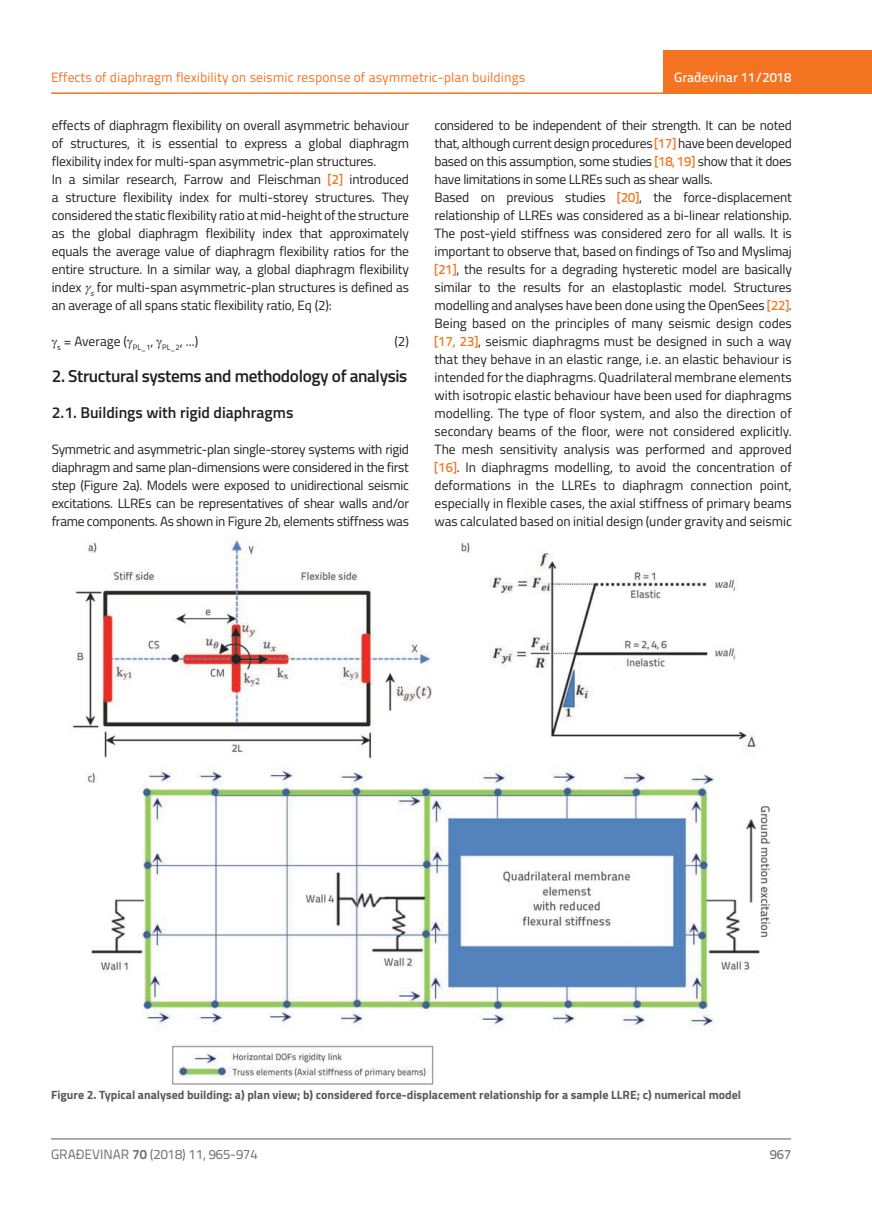
<style>
.page{position:relative;width:872px;height:1212px;background:#fff}
.page>*{position:absolute;margin:0;border:0;box-sizing:border-box;transform-origin:0 0}
.t1{font:600 17.25px "Titillium";letter-spacing:-.02em;color:#231f20}
.t2{font:600 15.75px "Titillium";color:#231f20}
.t3{font:13.5px/18px "Titillium";letter-spacing:-.01em;color:#231f20}
.t4{font:13.5px "Titillium Text 22 L";color:#f47321}
.t5{font:13.5px "Titillium Text 22 L";color:#6c6d70}
.t6{font:500 13.5px "Titillium Text 22 L";color:#fff}
.t7{font:500 13.5px "Titillium Text 22 L";color:#787a7d}
.t8{font:700 12px "Titillium";color:#57585a}
.s1{font-family:"Titillium Text 22 L";font-weight:500;color:#f47321}
.s2{font-weight:700}
</style>
<div class="page">
<hr style="left:51px;top:92px;width:821px;height:2px;background:#f47321">
<div style="left:663px;top:50px;width:209px;height:44px;background:#f47321"></div>
<hr style="left:51px;top:1139px;width:740px;height:1px;background:#57585a">
<img style="left:72px;top:538px;width:700px;height:547px">
<p class="t4" style="left:51px;top:68px;width:476px">Effects of diaphragm flexibility on seismic response of asymmetric-plan buildings</p>
<p class="t3" style="left:52px;top:115px;width:359px">effects of diaphragm flexibility on overall asymmetric behaviour of structures, it is essential to express a global diaphragm flexibility index for multi-span asymmetric-plan structures.<br>In a similar research, Farrow and Fleischman <span class="s1">[2]</span> introduced a structure flexibility index for multi-storey structures. They considered the static flexibility ratio at mid-height of the structure as the global diaphragm flexibility index that approximately equals the average value of diaphragm flexibility ratios for the entire structure. In a similar way, a global diaphragm flexibility index <sub>s</sub>for multi-span asymmetric-plan structures is defined as an average of all spans static flexibility ratio, Eq (2):</p>
<p class="t3" style="left:57px;top:331px;width:142px"><sub>s</sub> = Average ( <sub>PL_1</sub>, <sub>PL_2</sub>, ...)</p>
<p class="t3" style="left:394px;top:331px;width:16px">(2)</p>
<p class="t1" style="left:52px;top:363px;width:357px">2. Structural systems and methodology of analysis</p>
<p class="t2" style="left:52px;top:400px;width:243px">2.1. Buildings with rigid diaphragms</p>
<p class="t3" style="left:52px;top:439px;width:359px;text-align:justify">Symmetric and asymmetric-plan single-storey systems with rigid diaphragm and same plan-dimensions were considered in the first step (Figure 2a). Models were exposed to unidirectional seismic excitations. LLREs can be representatives of shear walls and/or frame components. As shown in Figure 2b, elements stiffness was</p>
<p class="t6" style="left:674px;top:67px;width:118px">Građevinar 11/2018</p>
<p class="t3" style="left:434px;top:115px;width:359px">considered to be independent of their strength. It can be noted that, although current design procedures <span class="s1">[17]</span> have been developed based on this assumption, some studies <span class="s1">[18, 19]</span> show that it does have limitations in some LLREs such as shear walls.<br>Based on previous studies <span class="s1">[20]</span>, the force-displacement relationship of LLREs was considered as a bi-linear relationship.<br>The post-yield stiffness was considered zero for all walls. It is important to observe that, based on findings of Tso and Myslimaj <span class="s1">[21]</span>, the results for a degrading hysteretic model are basically similar to the results for an elastoplastic model. Structures modelling and analyses have been done using the OpenSees <span class="s1">[22]</span>.<br>Being based on the principles of many seismic design codes <span class="s1">[17, 23]</span>, seismic diaphragms must be designed in such a way that they behave in an elastic range, i.e. an elastic behaviour is intended for the diaphragms. Quadrilateral membrane elements with isotropic elastic behaviour have been used for diaphragms modelling. The type of floor system, and also the direction of secondary beams of the floor, were not considered explicitly.<br>The mesh sensitivity analysis was performed and approved <span class="s1">[16]</span>. In diaphragms modelling, to avoid the concentration of deformations in the LLREs to diaphragm connection point, especially in flexible cases, the axial stiffness of primary beams was calculated based on initial design (under gravity and seismic</p>
<p class="t8" style="left:51px;top:1086px;width:691px">Figure 2. Typical analysed building: a) plan view; b) considered force-displacement relationship for a sample LLRE; c) numerical model</p>
<p class="t5" style="left:51px;top:1144px;width:208px">GRAĐEVINAR <span class="s2">70</span> (2018) 11, 965-974</p>
<p class="t7" style="left:769px;top:1144px;width:23px">967</p>
</div>
